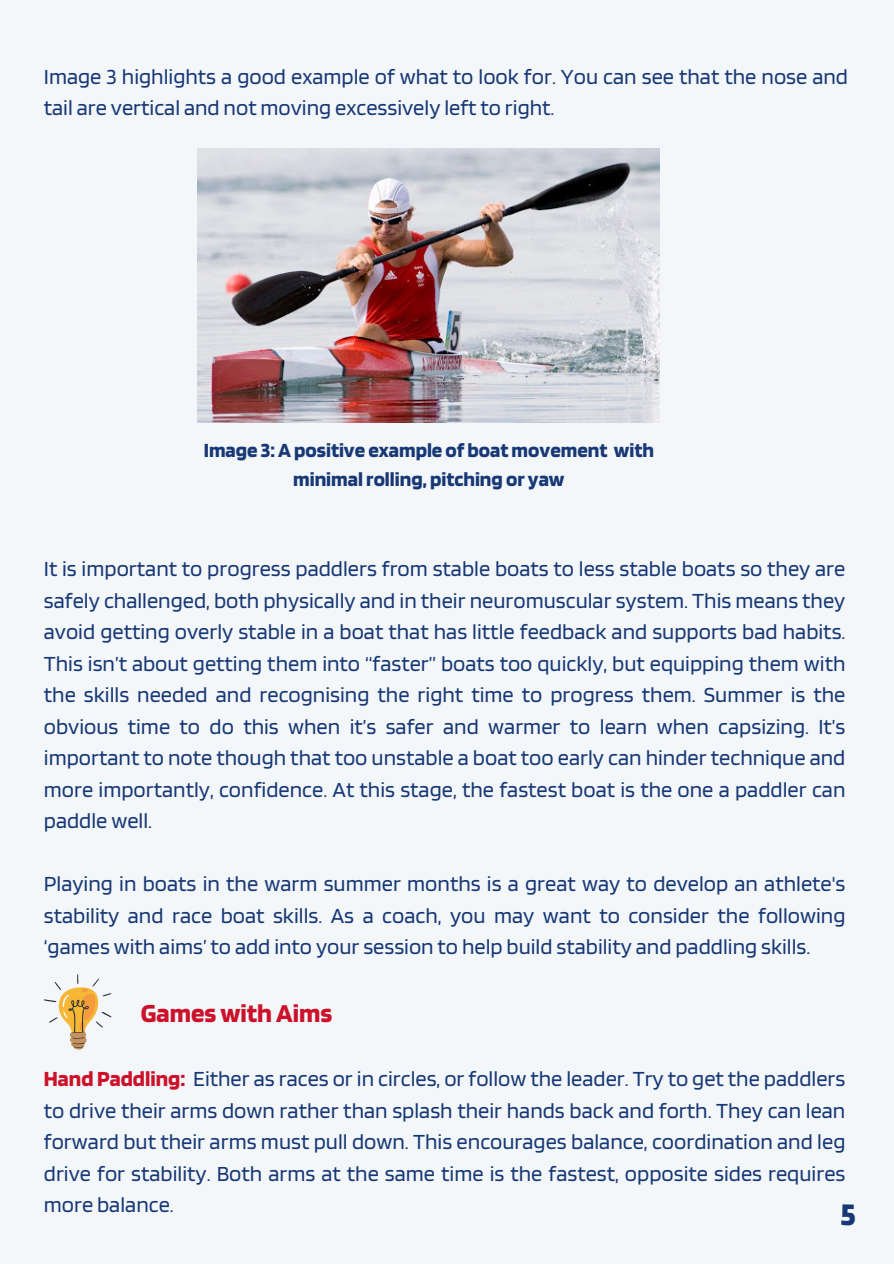
<style>
.page{position:relative;width:894px;height:1264px;background:#fff}
.page>*{position:absolute;margin:0;border:0;box-sizing:border-box;transform-origin:0 0}
.t1{font:700 27px "Blinker";color:#cc112a}
.t2{font:22.5px/31.5px "Blinker";color:#183875;text-align:justify}
.t3{font:700 21px/29.2px "Blinker";color:#183875;text-align:center}
.s1{font-weight:700;color:#cc112a}
</style>
<div class="page">
<div style="left:0;top:0;width:893px;height:1263px;background:#f3f7fa"></div>
<img style="left:198px;top:148px;width:461px;height:275px">
<svg style="left:44px;top:974px;width:67px;height:75px"></svg>
<h1 class="t2" style="left:44px;top:60px;width:805px">Image 3 highlights a good example of what to look for. You can see that the nose and tail are vertical and not moving excessively left to right.</h1>
<p class="t3" style="left:204px;top:434px;width:451px">Image 3:Apositive example of boatmovement with minimalrolling, pitching or yaw</p>
<p class="t2" style="left:44px;top:552px;width:802px">It is important to progress paddlers from stable boats to less stable boats so they are safely challenged, both physically and in their neuromuscular system. This means they avoid getting overly stable in a boat that has little feedback and supports bad habits.<br>This isn’t about getting them into “faster” boats too quickly, but equipping them with the skills needed and recognising the right time to progress them. Summer is the obvious time to do this when it’s safer and warmer to learn when capsizing. It’s important to note though that too unstable a boat too early can hinder technique and more importantly, confidence. At this stage, the fastest boat is the one a paddler can paddle well.</p>
<p class="t2" style="left:44px;top:867px;width:802px">Playing in boats in the warm summer months is a great way to develop an athlete's stability and race boat skills. As a coach, you may want to consider the following ‘games with aims’ to add into your session to help build stability and paddling skills.</p>
<h2 class="t1" style="left:141px;top:995px;width:193px">GameswithAims</h2>
<p class="t2" style="left:44px;top:1062px;width:802px"><span class="s1">Hand Paddling:</span> Either as races or in circles, or follow the leader. Try to get the paddlers to drive their arms down rather than splash their hands back and forth. They can lean forward but their arms must pull down. This encourages balance, coordination and leg drive for stability. Both arms at the same time is the fastest, opposite sides requires more balance.</p>
</div>
